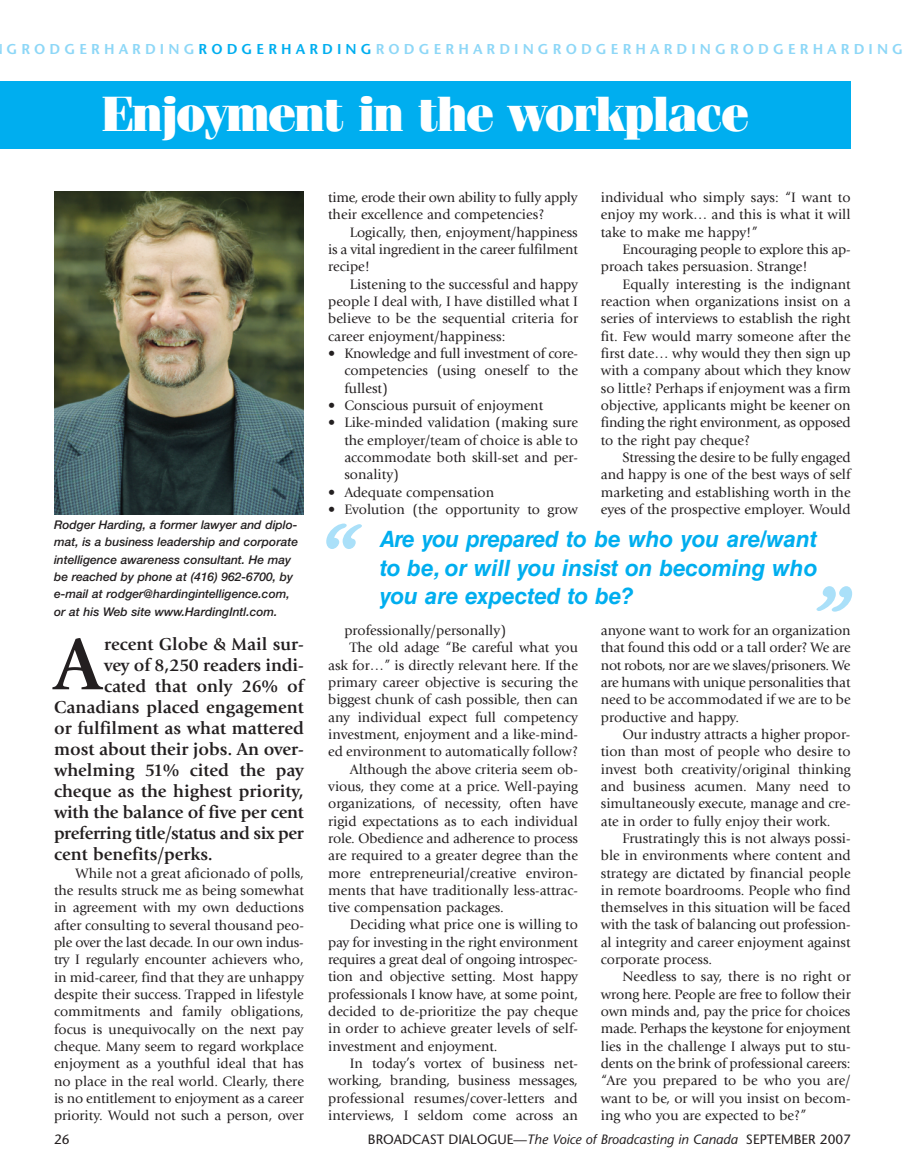
<style>
.page{position:relative;width:905px;height:1175px;background:#fff}
.page>*{position:absolute;margin:0;border:0;box-sizing:border-box;transform-origin:0 0}
.t1{font:700 120px "Caflisch Script Pro";color:#aae0f9}
.t2{font:700 76.35px "Giovanni";color:#231f20}
.t3{font:900 49.5px "Fenice Std";letter-spacing:-.035em;color:#fff;scale:.95 1}
.t4{font:italic 700 22.5px/28.5px "Helvetica LT Std";color:#00aeef;text-align:justify}
.t5{font:700 18px "Giovanni";color:#231f20}
.t6{font:700 18px "Giovanni";letter-spacing:-.02em;color:#231f20}
.t7{font:14.25px/17.2px "Giovanni";color:#231f20;text-align:justify}
.t8{font:600 14.25px "Stone Sans Std";letter-spacing:.285em;color:#8dd7f7}
.t9{font:500 13.5px "Stone Sans Std";color:#231f20}
.t10{font:italic 500 12px/17.2px "Helvetica Neue LT Std";color:#231f20}
.s1{color:#00aeef}
.s2{font-style:italic}
</style>
<div class="page">
<div style="left:0;top:81px;width:850px;height:68px;background:#00aeef"></div>
<img style="left:54px;top:192px;width:250px;height:322px">
<p class="t8" style="left:7px;top:44px;width:898px">GRODGERHARDING<span class="s1">RODGERHARDING</span>RODGERHARDINGRODGERHARDINGRODGERHARDING</p>
<h3 class="t3" style="left:102px;top:97px;width:683px">Enjoyment in the workplace</h3>
<p class="t7" style="left:328px;top:190px;width:251px">time, erode their own ability to fully apply their excellence and competencies?</p>
<p class="t7" style="left:328px;top:225px;width:251px;text-indent:22px">Logically, then, enjoyment/happiness is a vital ingredient in the career fulfilment recipe!</p>
<p class="t7" style="left:328px;top:276px;width:251px;text-indent:22px">Listening to the successful and happy people I deal with, I have distilled what I believe to be the sequential criteria for career enjoyment/happiness:</p>
<p class="t7" style="left:344px;top:346px;width:235px;text-indent:-16px">• Knowledge and full investment of core&shy;competencies (using oneself to the fullest)</p>
<p class="t7" style="left:328px;top:398px;width:216px">• Conscious pursuit of enjoyment</p>
<p class="t7" style="left:344px;top:415px;width:235px;text-indent:-16px">• Like-minded validation (making sure the employer/team of choice is able to accommodate both skill-set and per&shy;sonality)</p>
<p class="t7" style="left:328px;top:484px;width:167px">• Adequate compensation</p>
<p class="t7" style="left:328px;top:501px;width:251px">• Evolution (the opportunity to grow</p>
<p class="t7" style="left:601px;top:190px;width:251px">individual who simply says: “I want to enjoy my work… and this is what it will take to make me happy!”</p>
<p class="t7" style="left:601px;top:242px;width:251px;text-indent:22px">Encouraging people to explore this ap&shy;proach takes persuasion. Strange!</p>
<p class="t7" style="left:601px;top:276px;width:251px;text-indent:22px">Equally interesting is the indignant reaction when organizations insist on a series of interviews to establish the right fit. Few would marry someone after the first date… why would they then sign up with a company about which they know so little? Perhaps if enjoyment was a firm objective, applicants might be keener on finding the right environment, as opposed to the right pay cheque?</p>
<p class="t7" style="left:601px;top:450px;width:251px;text-indent:22px">Stressing the desire to be fully engaged and happy is one of the best ways of self marketing and establishing worth in the eyes of the prospective employer. Would</p>
<p class="t10" style="left:54px;top:517px;width:246px">Rodger Harding, a former lawyer and diplo&shy;mat, is a business leadership and corporate intelligence awareness consultant. He may be reached by phone at (416) 962-6700, by e-mail at rodger@hardingintelligence.com, or at his Web site www.HardingIntl.com.</p>
<h3 class="t4" style="left:380px;top:527px;width:439px">Are you prepared to be who you are/want to be, or will you insist on becoming who you are expected to be?</h3>
<h1 class="t1" style="left:310px;top:475px;width:36px">“</h1>
<h1 class="t1" style="left:867px;top:660px;width:36px;rotate:-180deg">“</h1>
<h2 class="t2" style="left:54px;top:634px;width:50px">A</h2>
<p class="t5" style="left:104px;top:636px;width:201px">recent Globe &amp; Mail sur-</p>
<p class="t5" style="left:104px;top:657px;width:201px">vey of 8,250 readers indi-</p>
<p class="t5" style="left:104px;top:678px;width:201px">cated that only 26% of</p>
<p class="t5" style="left:54px;top:699px;width:251px">Canadians placed engagement</p>
<p class="t5" style="left:54px;top:720px;width:251px">or fulfilment as what mattered</p>
<p class="t5" style="left:54px;top:741px;width:251px">most about their jobs. An over-</p>
<p class="t5" style="left:54px;top:762px;width:251px">whelming 51% cited the pay</p>
<p class="t5" style="left:54px;top:783px;width:251px">cheque as the highest priority,</p>
<p class="t5" style="left:54px;top:804px;width:251px">with the balance of five per cent</p>
<p class="t6" style="left:54px;top:825px;width:251px">preferring title/status and six per</p>
<p class="t5" style="left:54px;top:846px;width:160px">cent benefits/perks.</p>
<p class="t7" style="left:54px;top:865px;width:251px;text-indent:22px">While not a great aficionado of polls, the results struck me as being somewhat in agreement with my own deductions after consulting to several thousand peo&shy;ple over the last decade. In our own indus&shy;try I regularly encounter achievers who, in mid-career, find that they are unhappy despite their success. Trapped in lifestyle commitments and family obligations, focus is unequivocally on the next pay cheque. Many seem to regard workplace enjoyment as a youthful ideal that has no place in the real world. Clearly, there is no entitlement to enjoyment as a career priority. Would not such a person, over</p>
<p class="t7" style="left:344px;top:623px;width:163px">professionally/personally)</p>
<p class="t7" style="left:350px;top:640px;width:230px">The old adage “Be careful what you</p>
<p class="t7" style="left:328px;top:657px;width:251px">ask for…” is directly relevant here. If the</p>
<p class="t7" style="left:328px;top:675px;width:251px">primary career objective is securing the</p>
<p class="t7" style="left:328px;top:692px;width:251px">biggest chunk of cash possible, then can</p>
<p class="t7" style="left:328px;top:709px;width:251px">any individual expect full competency</p>
<p class="t7" style="left:328px;top:726px;width:251px">investment, enjoyment and a like-mind-</p>
<p class="t7" style="left:328px;top:744px;width:251px">ed environment to automatically follow?</p>
<p class="t7" style="left:350px;top:761px;width:230px">Although the above criteria seem ob-</p>
<p class="t7" style="left:328px;top:778px;width:251px">vious, they come at a price. Well-paying</p>
<p class="t7" style="left:328px;top:796px;width:251px">organizations, of necessity, often have</p>
<p class="t7" style="left:328px;top:813px;width:251px">rigid expectations as to each individual</p>
<p class="t7" style="left:328px;top:830px;width:251px">role. Obedience and adherence to process</p>
<p class="t7" style="left:328px;top:848px;width:251px">are required to a greater degree than the</p>
<p class="t7" style="left:328px;top:865px;width:251px">more entrepreneurial/creative environ-</p>
<p class="t7" style="left:328px;top:882px;width:251px">ments that have traditionally less-attrac-</p>
<p class="t7" style="left:328px;top:900px;width:177px">tive compensation packages.</p>
<p class="t7" style="left:350px;top:917px;width:230px">Deciding what price one is willing to</p>
<p class="t7" style="left:328px;top:934px;width:251px">pay for investing in the right environment</p>
<p class="t7" style="left:328px;top:952px;width:251px">requires a great deal of ongoing introspec-</p>
<p class="t7" style="left:328px;top:969px;width:251px">tion and objective setting. Most happy</p>
<p class="t7" style="left:328px;top:986px;width:251px">professionals I know have, at some point,</p>
<p class="t7" style="left:328px;top:1003px;width:251px">decided to de-prioritize the pay cheque</p>
<p class="t7" style="left:328px;top:1021px;width:251px">in order to achieve greater levels of self-</p>
<p class="t7" style="left:328px;top:1038px;width:171px">investment and enjoyment.</p>
<p class="t7" style="left:350px;top:1055px;width:230px">In today’s vortex of business net-</p>
<p class="t7" style="left:328px;top:1073px;width:251px">working, branding, business messages,</p>
<p class="t7" style="left:328px;top:1090px;width:251px">professional resumes/cover-letters and</p>
<p class="t7" style="left:328px;top:1107px;width:251px">interviews, I seldom come across an</p>
<p class="t7" style="left:601px;top:623px;width:251px">anyone want to work for an organization that found this odd or a tall order? We are not robots, nor are we slaves/prisoners. We are humans with unique personalities that need to be accommodated if we are to be productive and happy.</p>
<p class="t7" style="left:601px;top:726px;width:251px;text-indent:22px">Our industry attracts a higher propor&shy;tion than most of people who desire to invest both creativity/original thinking and business acumen. Many need to simultaneously execute, manage and cre&shy;ate in order to fully enjoy their work.</p>
<p class="t7" style="left:601px;top:830px;width:251px;text-indent:22px">Frustratingly this is not always possi&shy;ble in environments where content and strategy are dictated by financial people in remote boardrooms. People who find themselves in this situation will be faced with the task of balancing out profession&shy;al integrity and career enjoyment against corporate process.</p>
<p class="t7" style="left:601px;top:969px;width:251px;text-indent:22px">Needless to say, there is no right or wrong here. People are free to follow their own minds and, pay the price for choices made. Perhaps the keystone for enjoyment lies in the challenge I always put to stu&shy;dents on the brink of professional careers: “Are you prepared to be who you are/ want to be, or will you insist on becom&shy;ing who you are expected to be?”</p>
<p class="t9" style="left:54px;top:1134px;width:17px">26</p>
<p class="t9" style="left:368px;top:1134px;width:484px">BROADCAST DIALOGUE—<span class="s2">The Voice of Broadcasting in Canada</span> SEPTEMBER 2007</p>
</div>
